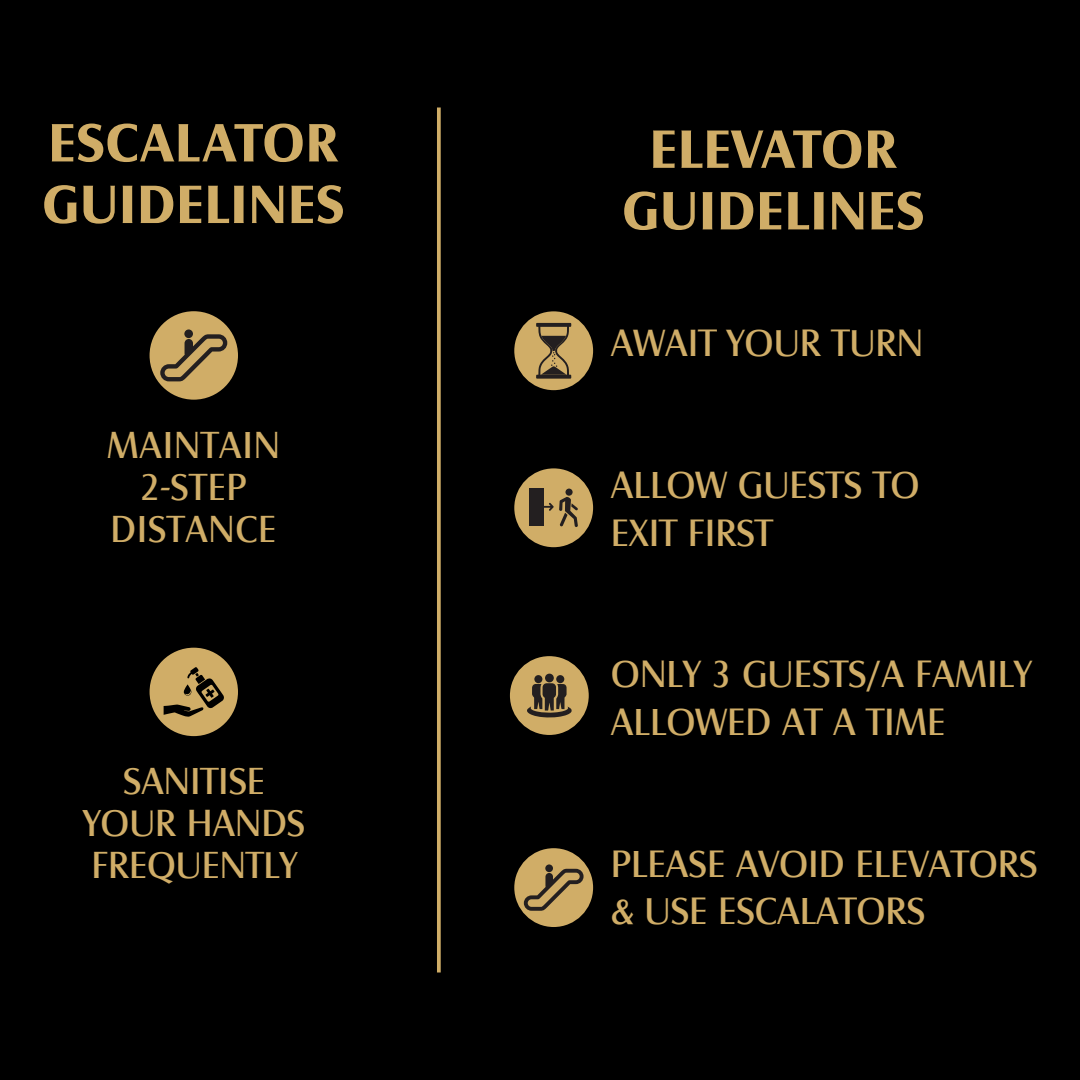
<style>
.page{position:relative;width:1080px;height:1080px;background:#000}
.page>*{position:absolute;margin:0;border:0;box-sizing:border-box;transform-origin:0 0}
.t1{font:700 56px/61.6px "Castle T";letter-spacing:.02em;color:#d0ad67;text-align:center}
.t2{font:39.38px/47.2px "Castle T";color:#d0ad67}
.t3{font:39px/42px "Castle T";color:#d0ad67;text-align:center}
.t4{font:39px/42px "Castle T";letter-spacing:.02em;color:#d0ad67;text-align:center}
</style>
<div class="page">
<div style="left:514px;top:311px;width:79px;height:79px;background:#d0ad67;border-radius:50%"></div>
<svg style="left:536px;top:323px;width:35px;height:56px"></svg>
<div style="left:514px;top:468px;width:79px;height:79px;background:#d0ad67;border-radius:50%"></div>
<div style="left:565px;top:489px;width:8px;height:7px;background:#231f20;border-radius:50%"></div>
<div style="left:530px;top:489px;width:14px;height:37px;background:#231f20"></div>
<svg style="left:544px;top:497px;width:34px;height:30px"></svg>
<div style="left:510px;top:656px;width:79px;height:79px;background:#d0ad67;border-radius:50%"></div>
<svg style="left:527px;top:683px;width:45px;height:35px"></svg>
<div style="left:545px;top:674px;width:9px;height:8px;background:#231f20;border-radius:50%"></div>
<div style="left:534px;top:675px;width:8px;height:8px;background:#231f20;border-radius:50%"></div>
<div style="left:556px;top:675px;width:8px;height:8px;background:#231f20;border-radius:50%"></div>
<div style="left:514px;top:848px;width:79px;height:79px;background:#d0ad67;border-radius:50%"></div>
<div style="left:545px;top:864px;width:8px;height:8px;background:#231f20;border-radius:50%"></div>
<svg style="left:524px;top:869px;width:60px;height:42px"></svg>
<div style="left:150px;top:311px;width:88px;height:89px;background:#d0ad67;border-radius:50%"></div>
<div style="left:184px;top:329px;width:9px;height:9px;background:#231f20;border-radius:50%"></div>
<svg style="left:160px;top:334px;width:67px;height:47px"></svg>
<div style="left:150px;top:648px;width:88px;height:88px;background:#d0ad67;border-radius:50%"></div>
<svg style="left:164px;top:667px;width:60px;height:50px"></svg>
<svg style="left:437px;top:108px;width:4px;height:865px;background:#c1a15f"></svg>
<h1 class="t1" style="left:42px;top:112px;width:303px;text-align:left">ESCALATOR<br>GUIDELINES</h1>
<p class="t4" style="left:107px;top:423px;width:175px">MAINTAIN<br>2-STEP<br>DISTANCE</p>
<p class="t3" style="left:83px;top:760px;width:223px">SANITISE<br>YOUR HANDS<br>FREQUENTLY</p>
<h1 class="t1" style="left:622px;top:119px;width:303px">ELEVATOR<br>GUIDELINES</h1>
<p class="t2" style="left:611px;top:319px;width:314px">AWAIT YOUR TURN</p>
<p class="t2" style="left:611px;top:461px;width:310px">ALLOW GUESTS TO<br>EXIT FIRST</p>
<p class="t2" style="left:611px;top:650px;width:422px">ONLY 3 GUESTS/A FAMILY<br>ALLOWED AT A TIME</p>
<p class="t2" style="left:611px;top:839px;width:428px">PLEASE AVOID ELEVATORS &amp; USE ESCALATORS</p>
</div>
